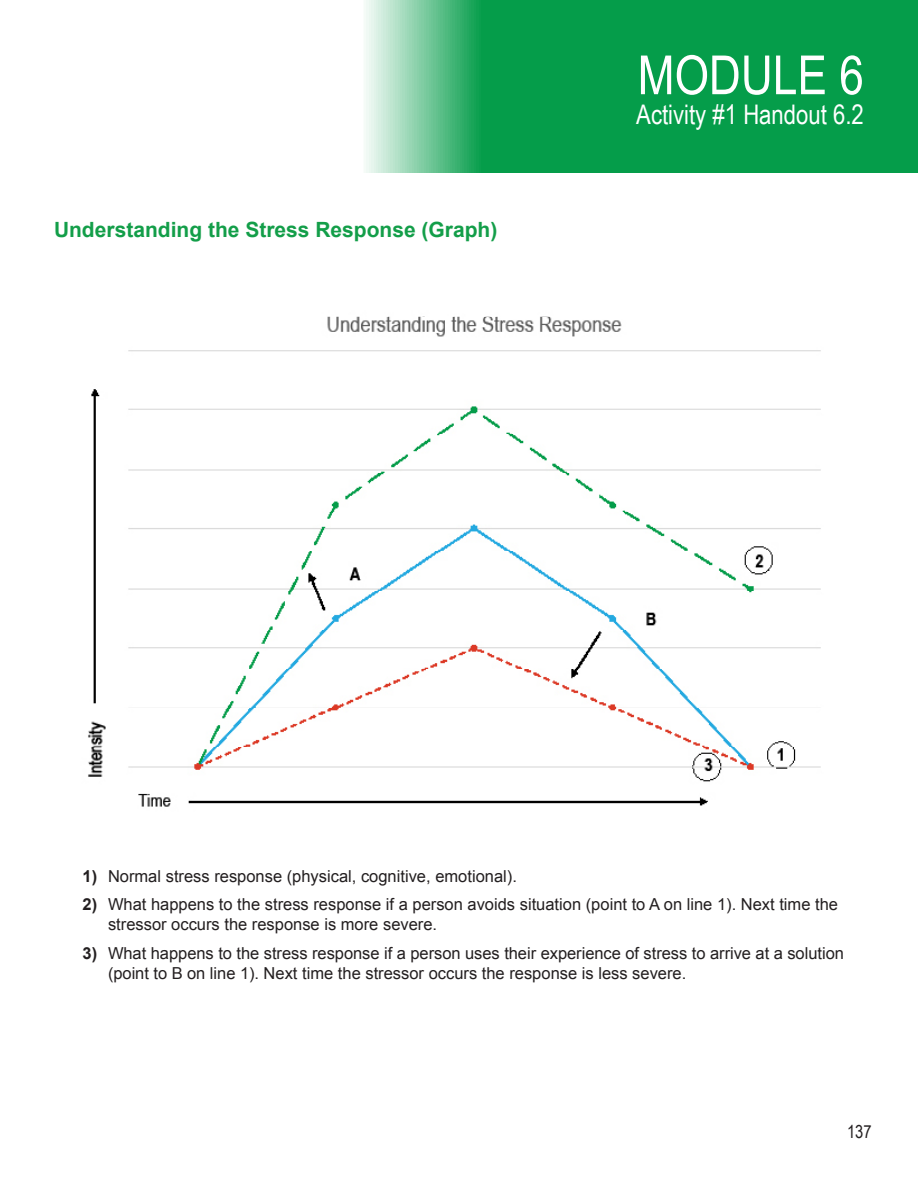
<style>
.page{position:relative;width:918px;height:1188px;background:#fff}
.page>*{position:absolute;margin:0;border:0;box-sizing:border-box;transform-origin:0 0}
.t1{font:54px "Arial Narrow";color:#fff}
.t2{font:27px "Arial Narrow";color:#fff}
.t3{font:700 21px "Arial";color:#139e49}
.t4{font:18px "Arial Narrow";color:#231f20}
.t5{font:16.5px/19.8px "Arial";color:#231f20}
.s1{font-weight:700}
</style>
<div class="page">
<svg style="left:366px;top:0;width:552px;height:173px;background:#22a85f"></svg>
<img style="left:88px;top:316px;width:733px;height:491px">
<p class="t3" style="left:54px;top:216px;width:445px">Understanding the Stress Response (Graph)</p>
<h1 class="t1" style="left:638px;top:36px;width:228px">MODULE 6</h1>
<h2 class="t2" style="left:636px;top:95px;width:229px">Activity #1 Handout 6.2</h2>
<p class="t5" style="left:82px;top:866px;width:436px"><span class="s1">1)</span> Normal stress response (physical, cognitive, emotional).</p>
<p class="t5" style="left:108px;top:895px;width:732px;text-indent:-26px"><span class="s1">2)</span> What happens to the stress response if a person avoids situation (point to A on line 1). Next time the stressor occurs the response is more severe.</p>
<p class="t5" style="left:108px;top:944px;width:737px;text-indent:-26px"><span class="s1">3)</span> What happens to the stress response if a person uses their experience of stress to arrive at a solution (point to B on line 1). Next time the stressor occurs the response is less severe.</p>
<p class="t4" style="left:847px;top:1119px;width:26px">137</p>
</div>
